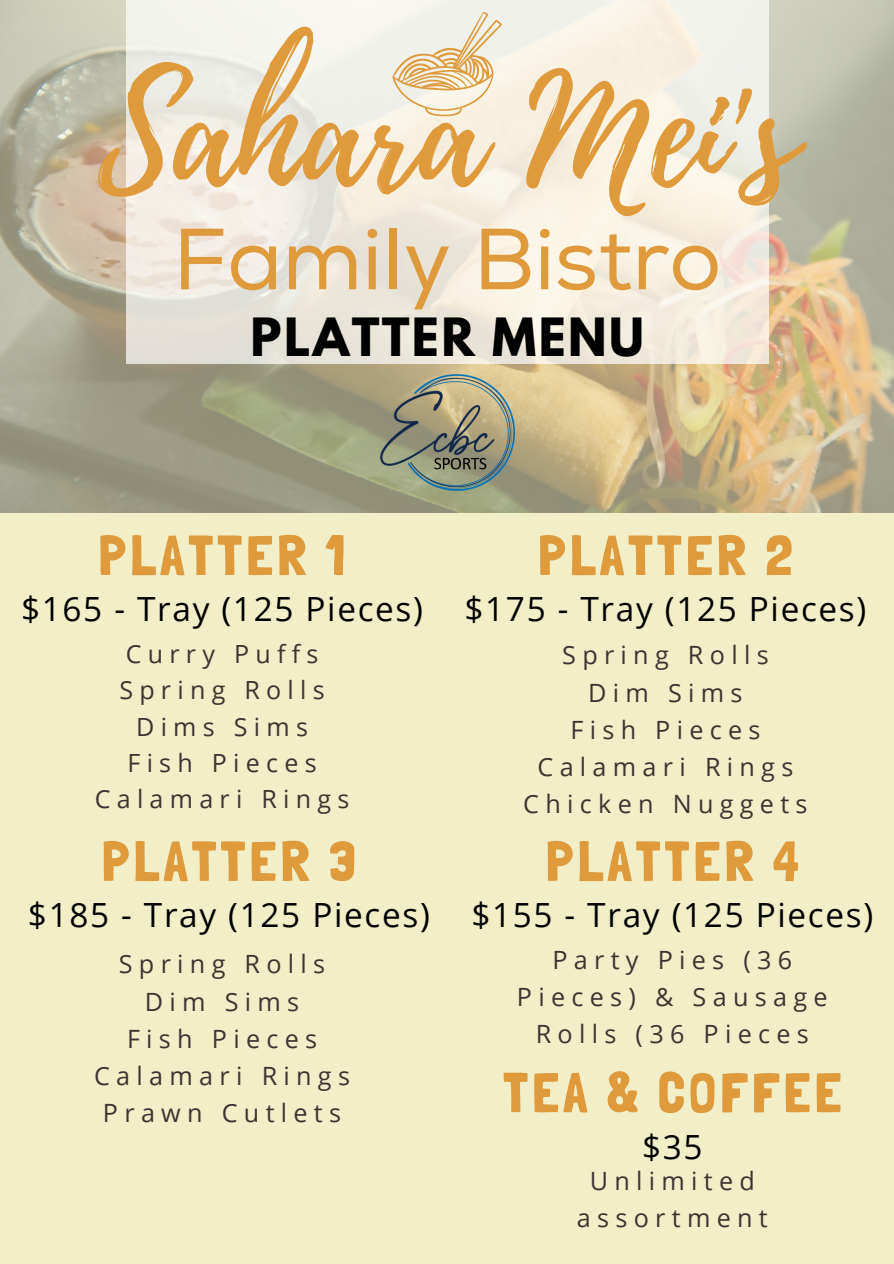
<style>
.page{position:relative;width:894px;height:1264px;background:#fff}
.page>*{position:absolute;margin:0;border:0;box-sizing:border-box;transform-origin:0 0}
.t1{font:149.85px "Playlist Script";color:#de9a3b}
.t2{font:86.4px "Nexa";color:#de9a3b}
.t3{font:56.1px "Londrina Solid";letter-spacing:.07em;color:#de9a3b}
.t4{font:700 46.65px "League Spartan";letter-spacing:.05em;color:#000}
.t5{font:33.3px "Open Sans";letter-spacing:.05em;color:#000}
.t6{font:25.2px/37.2px "Open Sans";letter-spacing:.25em;color:#413231;text-align:center}
.t7{font:25.05px "Open Sans";letter-spacing:.25em;color:#413231}
</style>
<div class="page">
<div style="left:0;top:0;width:893px;height:1263px;background:#f1eec8"></div>
<img style="left:0;top:0;width:893px;height:512px">
<svg style="left:126px;top:0;width:642px;height:364px;background:#f2ede2"></svg>
<svg style="left:392px;top:12px;width:109px;height:104px;background:#efe0c7"></svg>
<img style="left:380px;top:374px;width:134px;height:116px">
<p class="t1" style="left:98px;top:27px;width:699px">Sahara Mei's</p>
<p class="t2" style="left:173px;top:208px;width:549px">Family Bistro</p>
<p class="t4" style="left:250px;top:314px;width:394px">PLATTER MENU</p>
<p class="t3" style="left:98px;top:522px;width:249px">PLATTER 1</p>
<p class="t5" style="left:21px;top:586px;width:403px">$165 - Tray (125 Pieces)</p>
<p class="t7" style="left:126px;top:636px;width:194px">Curry Puffs</p>
<p class="t7" style="left:119px;top:672px;width:207px">Spring Rolls</p>
<p class="t7" style="left:136px;top:708px;width:173px">Dims Sims</p>
<p class="t7" style="left:127px;top:745px;width:190px">Fish Pieces</p>
<p class="t7" style="left:95px;top:781px;width:256px">Calamari Rings</p>
<p class="t3" style="left:101px;top:828px;width:256px">PLATTER 3</p>
<p class="t5" style="left:28px;top:891px;width:403px">$185 - Tray (125 Pieces)</p>
<p class="t6" style="left:119px;top:945px;width:208px">Spring Rolls</p>
<p class="t6" style="left:145px;top:982px;width:156px">Dim Sims</p>
<p class="t6" style="left:127px;top:1019px;width:191px">Fish Pieces</p>
<p class="t6" style="left:94px;top:1056px;width:257px">Calamari Rings</p>
<p class="t6" style="left:103px;top:1093px;width:240px">Prawn Cutlets</p>
<p class="t3" style="left:537px;top:522px;width:256px">PLATTER 2</p>
<p class="t5" style="left:464px;top:586px;width:403px">$175 - Tray (125 Pieces)</p>
<p class="t6" style="left:562px;top:636px;width:208px">Spring Rolls</p>
<p class="t6" style="left:588px;top:673px;width:156px">Dim Sims</p>
<p class="t6" style="left:570px;top:710px;width:191px">Fish Pieces</p>
<p class="t6" style="left:537px;top:747px;width:257px">Calamari Rings</p>
<p class="t6" style="left:523px;top:784px;width:286px">Chicken Nuggets</p>
<p class="t3" style="left:545px;top:828px;width:255px">PLATTER 4</p>
<p class="t5" style="left:471px;top:891px;width:403px">$155 - Tray (125 Pieces)</p>
<p class="t6" style="left:517px;top:940px;width:312px">Party Pies (36<br>Pieces) &amp; Sausage<br>Rolls (36 Pieces</p>
<p class="t3" style="left:503px;top:1059px;width:340px">TEA &amp; COFFEE</p>
<p class="t5" style="left:642px;top:1122px;width:62px">$35</p>
<p class="t6" style="left:576px;top:1161px;width:192px">Unlimited assortment</p>
</div>
